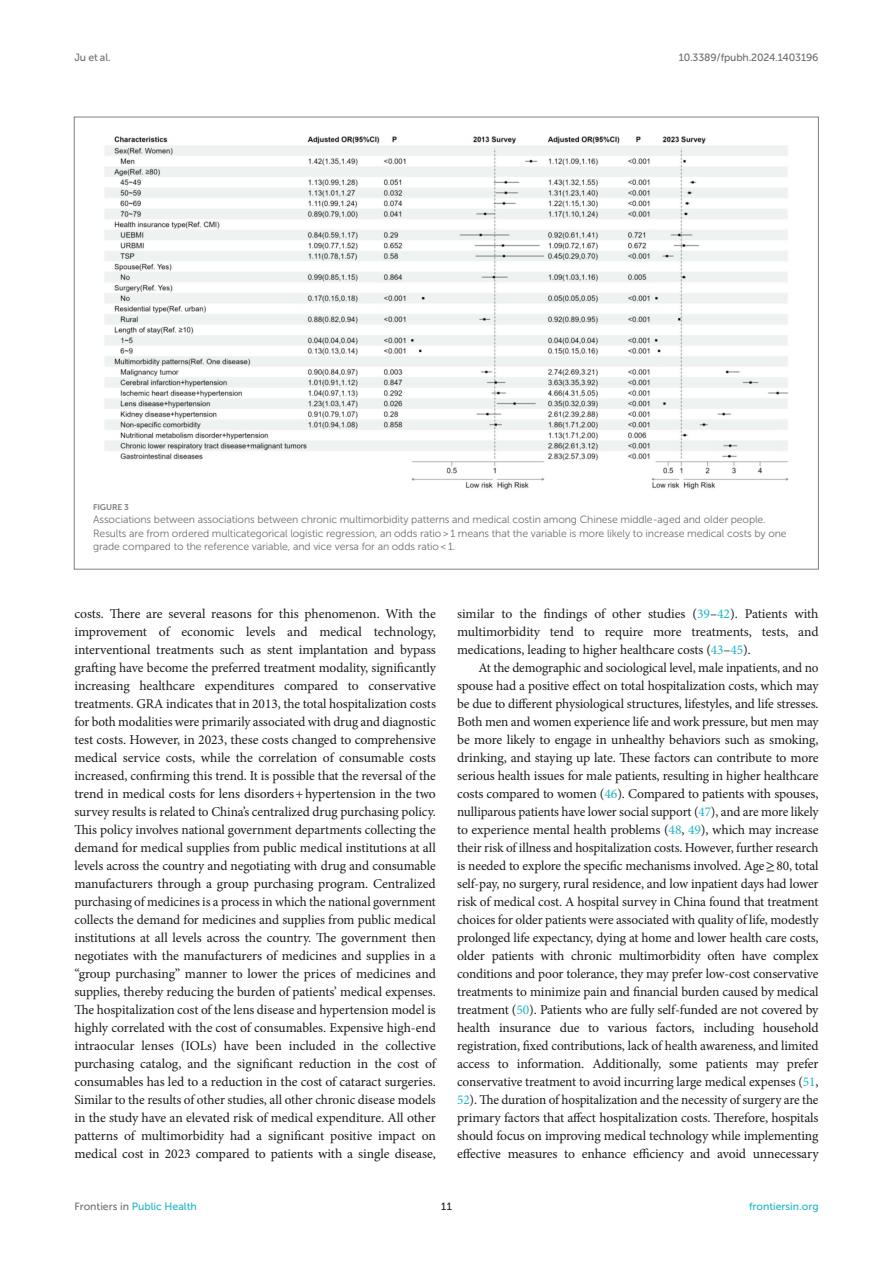
<style>
.page{position:relative;width:893px;height:1263px;background:#fff}
.page>*{position:absolute;margin:0;border:0;box-sizing:border-box;transform-origin:0 0}
.TEXT{font:13.5px/18px "Minion Pro";letter-spacing:-.005em;color:#1b1c1b;text-align:justify}
.FIG_LEG{font:10.5px/13.5px "Museo Sans 300";letter-spacing:-.01em;color:#706f70}
.t1{font:10.5px "Museo Sans 500";color:#1db5c3}
.t2{font:10.5px "Museo Sans 500";letter-spacing:-.015em;color:#706f70}
.t3{font:10.5px "Museo Sans 500";color:#1b1c1b}
.FIG_HD{font:8.25px "Museo Sans 700";letter-spacing:-.01em;color:#7e7f7f}
.s1{color:#1db5c3}
.s2{font-family:"STIX General"}
.s3{color:#706f70}
</style>
<div class="page">
<img style="left:104px;top:136px;width:685px;height:354px">
<p class="t2" style="left:74px;top:51px;width:38px">Ju et al.</p>
<p class="t2" style="left:679px;top:51px;width:141px">10.3389/fpubh.2024.1403196</p>
<p class="FIG_HD" style="left:93px;top:502px;width:37px">FIGURE 3</p>
<p class="FIG_LEG" style="left:93px;top:513px;width:695px">Associations between associations between chronic multimorbidity patterns and medical costin among Chinese middle-aged and older people.<br>Results are from ordered multicategorical logistic regression, an odds ratio &gt; 1 means that the variable is more likely to increase medical costs by one grade compared to the reference variable, and vice versa for an odds ratio &lt; 1.</p>
<p class="TEXT" style="left:74px;top:605px;width:363px">costs. There are several reasons for this phenomenon. With the improvement of economic levels and medical technology, interventional treatments such as stent implantation and bypass grafting have become the preferred treatment modality, significantly increasing healthcare expenditures compared to conservative treatments. GRA indicates that in 2013, the total hospitalization costs for both modalities were primarily associated with drug and diagnostic test costs. However, in 2023, these costs changed to comprehensive medical service costs, while the correlation of consumable costs increased, confirming this trend. It is possible that the reversal of the trend in medical costs for lens disorders+hypertension in the two survey results is related to China’s centralized drug purchasing policy.<br>This policy involves national government departments collecting the demand for medical supplies from public medical institutions at all levels across the country and negotiating with drug and consumable manufacturers through a group purchasing program. Centralized purchasing of medicines is a process in which the national government collects the demand for medicines and supplies from public medical institutions at all levels across the country. The government then negotiates with the manufacturers of medicines and supplies in a “group purchasing” manner to lower the prices of medicines and supplies, thereby reducing the burden of patients’ medical expenses.<br>The hospitalization cost of the lens disease and hypertension model is highly correlated with the cost of consumables. Expensive high-end intraocular lenses (IOLs) have been included in the collective purchasing catalog, and the significant reduction in the cost of consumables has led to a reduction in the cost of cataract surgeries.<br>Similar to the results of other studies, all other chronic disease models in the study have an elevated risk of medical expenditure. All other patterns of multimorbidity had a significant positive impact on medical cost in 2023 compared to patients with a single disease,</p>
<p class="TEXT" style="left:457px;top:605px;width:363px">similar to the findings of other studies (<span class="s1">39</span>–<span class="s1">42</span>). Patients with multimorbidity tend to require more treatments, tests, and medications, leading to higher healthcare costs (<span class="s1">43</span>–<span class="s1">45</span>).</p>
<p class="TEXT" style="left:457px;top:659px;width:363px;text-indent:21px">At the demographic and sociological level, male inpatients, and no spouse had a positive effect on total hospitalization costs, which may be due to different physiological structures, lifestyles, and life stresses.<br>Both men and women experience life and work pressure, but men may be more likely to engage in unhealthy behaviors such as smoking, drinking, and staying up late. These factors can contribute to more serious health issues for male patients, resulting in higher healthcare costs compared to women (<span class="s1">46</span>). Compared to patients with spouses, nulliparous patients have lower social support (<span class="s1">47</span>), and are more likely to experience mental health problems (<span class="s1">48</span>, <span class="s1">49</span>), which may increase their risk of illness and hospitalization costs. However, further research is needed to explore the specific mechanisms involved. Age<span class="s2">≥</span>80, total self-pay, no surgery, rural residence, and low inpatient days had lower risk of medical cost. A hospital survey in China found that treatment choices for older patients were associated with quality of life, modestly prolonged life expectancy, dying at home and lower health care costs, older patients with chronic multimorbidity often have complex conditions and poor tolerance, they may prefer low-cost conservative treatments to minimize pain and financial burden caused by medical treatment (<span class="s1">50</span>). Patients who are fully self-funded are not covered by health insurance due to various factors, including household registration, fixed contributions, lack of health awareness, and limited access to information. Additionally, some patients may prefer conservative treatment to avoid incurring large medical expenses (<span class="s1">51</span>, <span class="s1">52</span>). The duration of hospitalization and the necessity of surgery are the primary factors that affect hospitalization costs. Therefore, hospitals should focus on improving medical technology while implementing effective measures to enhance efficiency and avoid unnecessary</p>
<p class="t1" style="left:74px;top:1200px;width:124px"><span class="s3">Frontiers in</span> Public Health</p>
<p class="t3" style="left:441px;top:1200px;width:12px">11</p>
<p class="t1" style="left:749px;top:1200px;width:71px">frontiersin.org</p>
</div>
